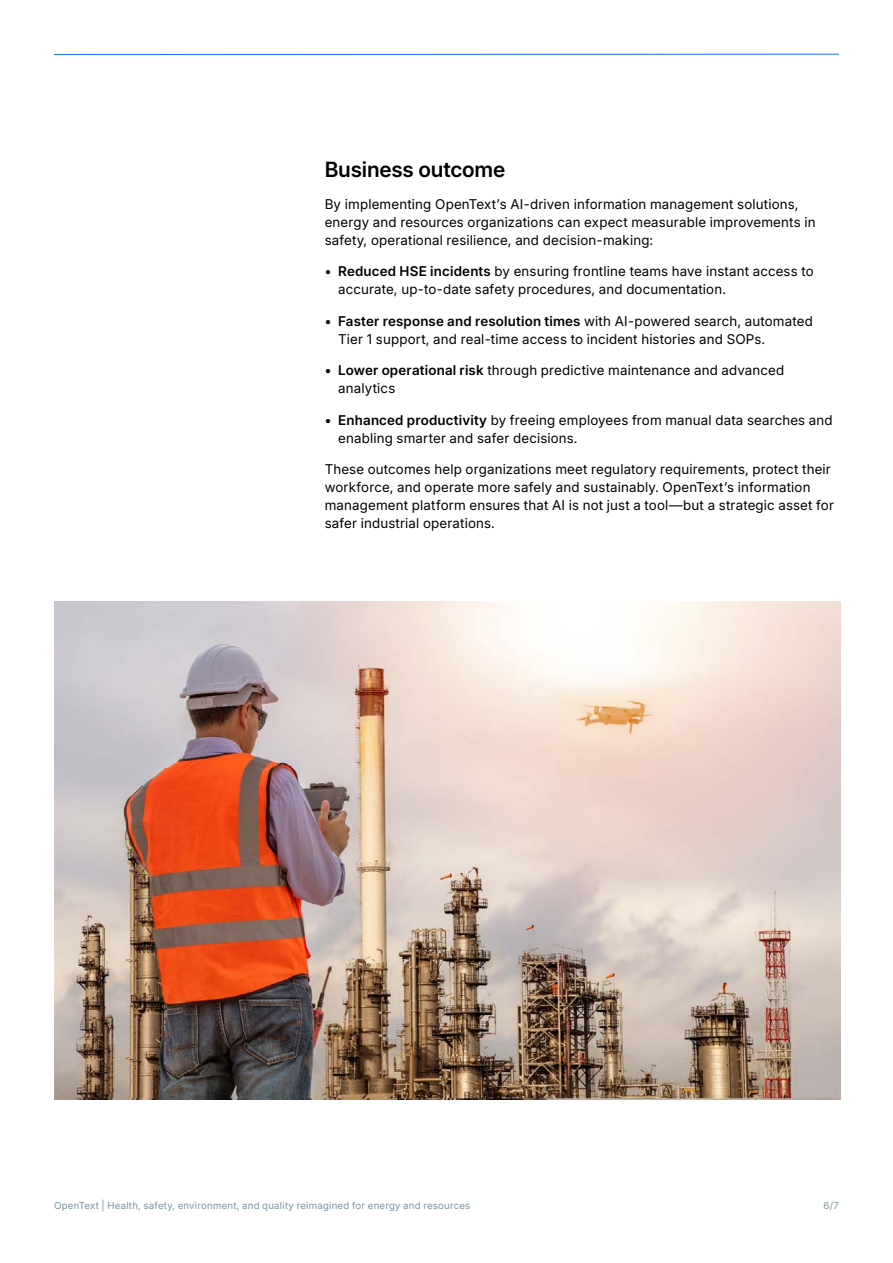
<style>
.page{position:relative;width:893px;height:1263px;background:#fff}
.page>*{position:absolute;margin:0;border:0;box-sizing:border-box;transform-origin:0 0}
.Body_Section_H2_Heading{font:600 21px "Inter 18 pt";letter-spacing:-.01em;color:#000}
.Body_Section_Body{font:13.5px/18px "Inter 18 pt";letter-spacing:.01em;color:#000}
.t1{font:9.75px "Inter 18 pt";letter-spacing:.025em;color:#7e929f}
.s1{font-weight:600}
</style>
<div class="page">
<img style="left:54px;top:601px;width:787px;height:499px">
<hr style="left:54px;top:54px;width:785px;height:1px;background:#1a6aff">
<h2 class="Body_Section_H2_Heading" style="left:325px;top:154px;width:182px">Business outcome</h2>
<p class="Body_Section_Body" style="left:325px;top:194px;width:492px">By implementing OpenText’s AI-driven information management solutions, energy and resources organizations can expect measurable improvements in safety, operational resilience, and decision-making:</p>
<p class="Body_Section_Body" style="left:338px;top:262px;width:477px;text-indent:-14px"><span class="s1">• Reduced HSE incidents</span> by ensuring frontline teams have instant access to accurate, up-to-date safety procedures, and documentation.</p>
<p class="Body_Section_Body" style="left:338px;top:311px;width:476px;text-indent:-14px"><span class="s1">• Faster response and resolution times</span> with AI-powered search, automated<br>Tier 1 support, and real-time access to incident histories and SOPs.</p>
<p class="Body_Section_Body" style="left:338px;top:361px;width:448px;text-indent:-14px"><span class="s1">• Lower operational risk</span> through predictive maintenance and advanced analytics</p>
<p class="Body_Section_Body" style="left:338px;top:410px;width:496px;text-indent:-14px"><span class="s1">• Enhanced productivity</span> by freeing employees from manual data searches and enabling smarter and safer decisions.</p>
<p class="Body_Section_Body" style="left:325px;top:460px;width:511px">These outcomes help organizations meet regulatory requirements, protect their workforce, and operate more safely and sustainably. OpenText’s information management platform ensures that AI is not just a tool—but a strategic asset for safer industrial operations.</p>
<p class="t1" style="left:54px;top:1198px;width:418px">OpenText | Health, safety, environment, and quality reimagined for energy and resources</p>
<p class="t1" style="left:824px;top:1198px;width:17px">6/7</p>
</div>
